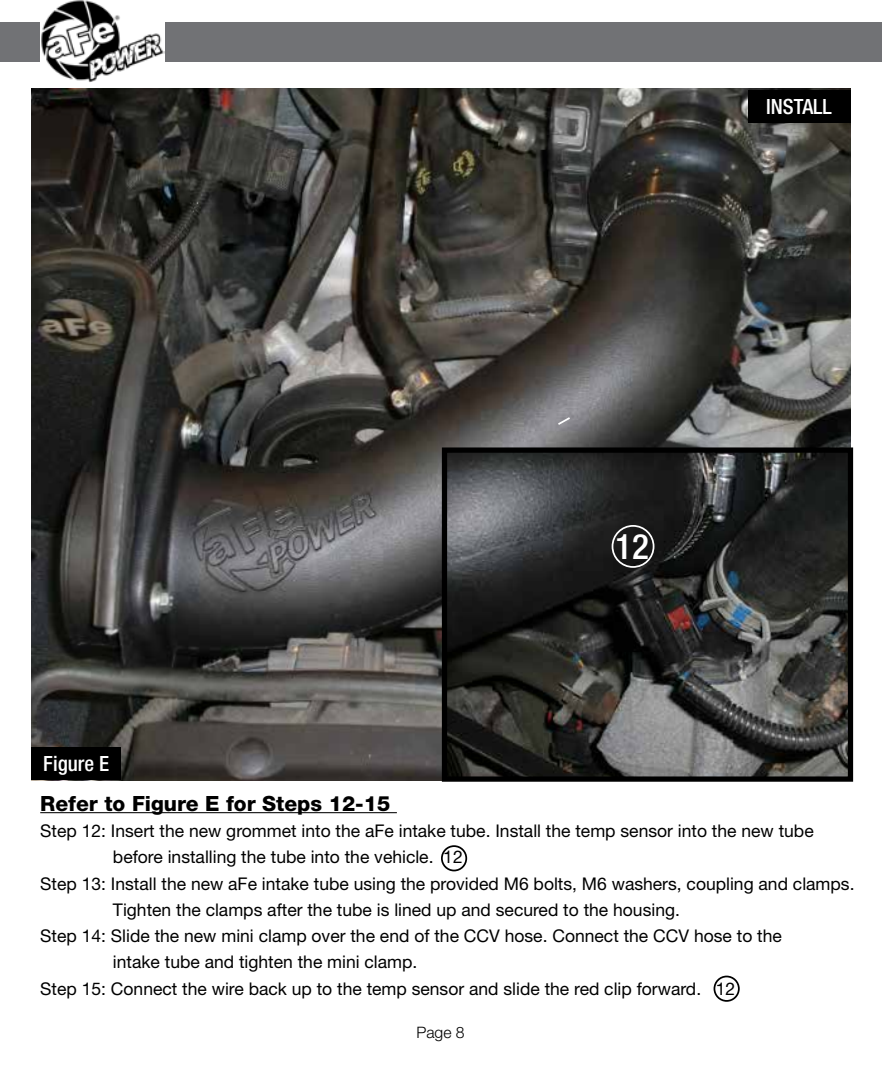
<style>
.page{position:relative;width:882px;height:1071px;background:#fff}
.page>*{position:absolute;margin:0;border:0;box-sizing:border-box;transform-origin:0 0}
.t1{font:500 condensed 35px "Helvetica Neue";color:#fff}
.t2{font:800 21px "Helvetica Neue";color:#000}
.t3{font:500 condensed 21px "Helvetica Neue";color:#fff}
.t4{font:17.5px "Helvetica Neue";color:#000}
.t5{font:300 15.75px "Helvetica Neue";color:#000}
</style>
<div class="page">
<img style="left:32px;top:89px;width:818px;height:691px">
<div style="left:0;top:23px;width:882px;height:39px;background:#717275"></div>
<img style="left:40px;top:0;width:125px;height:82px">
<hr style="left:40px;top:812px;width:357px;height:1px;background:#000">
<div style="left:32px;top:747px;width:89px;height:33px;background:#000"></div>
<svg style="left:556px;top:416px;width:16px;height:11px"></svg>
<div style="left:441px;top:845px;width:26px;height:26px;border:2px solid #000;border-radius:50%"></div>
<div style="left:748px;top:90px;width:102px;height:33px;background:#000"></div>
<img style="left:448px;top:453px;width:399px;height:323px">
<div style="left:442px;top:447px;width:411px;height:335px;border:5px solid #000"></div>
<div style="left:612px;top:525px;width:42px;height:43px;border:2px solid #fff;border-radius:50%"></div>
<div style="left:714px;top:976px;width:26px;height:26px;border:2px solid #000;border-radius:50%"></div>
<p class="t3" style="left:43px;top:751px;width:67px">Figure E</p>
<p class="t3" style="left:766px;top:94px;width:67px">INSTALL</p>
<h1 class="t1" style="left:615px;top:525px;width:35px">12</h1>
<p class="t2" style="left:40px;top:791px;width:352px">Refer to Figure E for Steps 12-15</p>
<p class="t4" style="left:40px;top:820px;width:775px">Step 12: Insert the new grommet into the aFe intake tube. Install the temp sensor into the new tube</p>
<p class="t4" style="left:113px;top:847px;width:351px">before installing the tube into the vehicle. 12</p>
<p class="t4" style="left:40px;top:873px;width:816px">Step 13: Install the new aFe intake tube using the provided M6 bolts, M6 washers, coupling and clamps.</p>
<p class="t4" style="left:113px;top:899px;width:568px">Tighten the clamps after the tube is lined up and secured to the housing.</p>
<p class="t4" style="left:40px;top:925px;width:743px">Step 14: Slide the new mini clamp over the end of the CCV hose. Connect the CCV hose to the</p>
<p class="t4" style="left:113px;top:952px;width:306px">intake tube and tighten the mini clamp.</p>
<p class="t4" style="left:40px;top:978px;width:697px">Step 15: Connect the wire back up to the temp sensor and slide the red clip forward. 12</p>
<p class="t5" style="left:416px;top:1023px;width:50px">Page 8</p>
</div>
